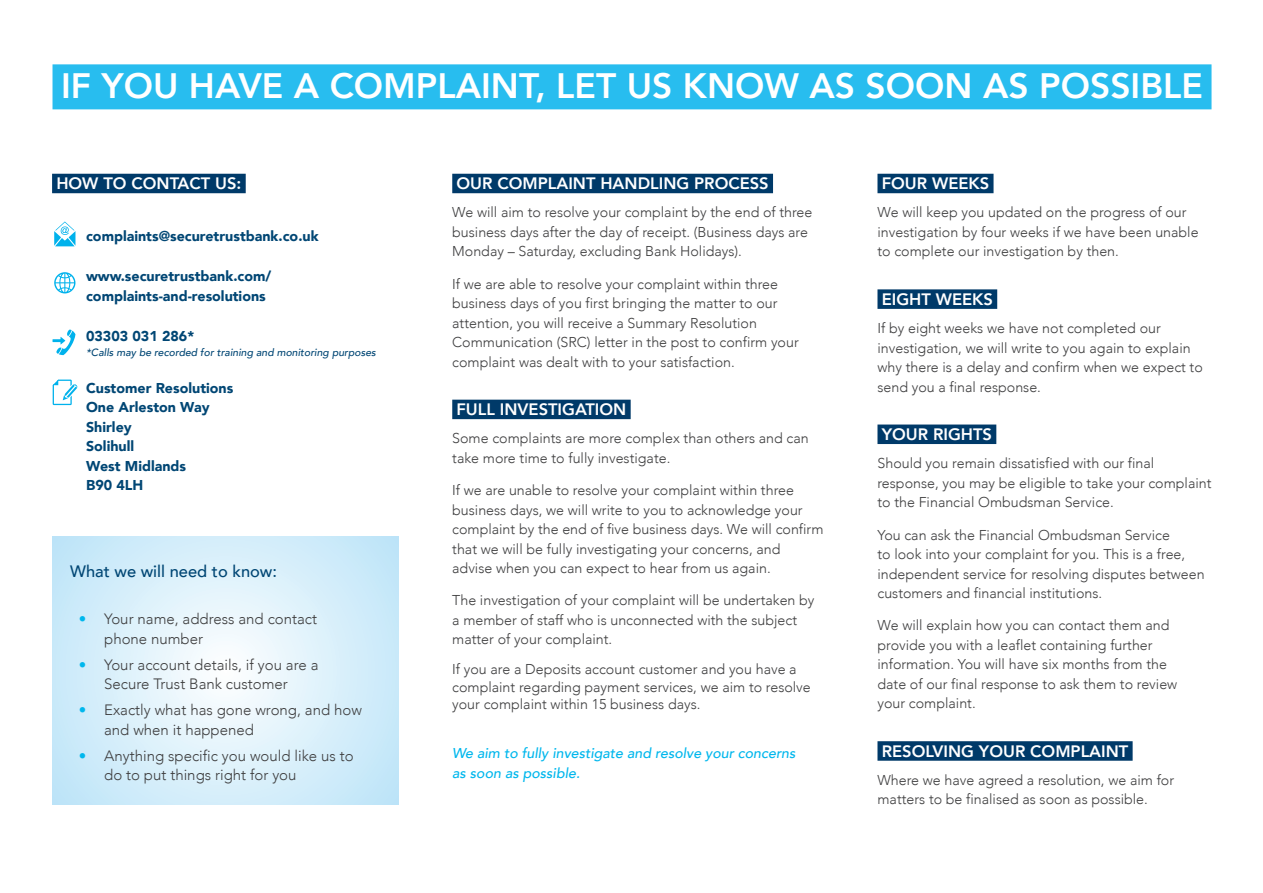
<style>
.page{position:relative;width:1263px;height:893px;background:#fff}
.page>*{position:absolute;margin:0;border:0;box-sizing:border-box;transform-origin:0 0}
.t1{font:800 35.25px "Avenir";color:#fff}
.t2{font:800 16.5px "Avenir";color:#fff}
.t3{font:500 16.5px "Avenir";color:#004674}
.t4{font:300 15px/19.5px "Avenir";color:#3e3e3f}
.t5{font:300 14.25px/19.5px "Avenir";color:#3e3e3f}
.t6{font:900 14.25px/19.5px "Avenir";color:#004674}
.t7{font:italic 500 14.25px/19.5px "Avenir";color:#00b7ed}
.t8{font:italic 500 10.5px "Avenir";color:#004674}
.s1{color:#00b7ed}
</style>
<div class="page">
<svg style="left:52px;top:536px;width:346px;height:268px"></svg>
<div style="left:52px;top:174px;width:194px;height:19px;background:#003a69"></div>
<div style="left:452px;top:174px;width:321px;height:19px;background:#003a69"></div>
<div style="left:452px;top:400px;width:179px;height:19px;background:#003a69"></div>
<div style="left:877px;top:174px;width:116px;height:19px;background:#003a69"></div>
<div style="left:877px;top:289px;width:120px;height:20px;background:#003a69"></div>
<div style="left:877px;top:425px;width:119px;height:19px;background:#003a69"></div>
<div style="left:877px;top:741px;width:255px;height:20px;background:#003a69"></div>
<svg style="left:54px;top:272px;width:21px;height:21px"></svg>
<svg style="left:54px;top:221px;width:21px;height:25px"></svg>
<svg style="left:53px;top:329px;width:22px;height:26px"></svg>
<svg style="left:53px;top:380px;width:25px;height:25px"></svg>
<div style="left:53px;top:64px;width:1158px;height:45px;background:#28bdef"></div>
<h1 class="t1" style="left:61px;top:59px;width:1143px">IF YOU HAVE A COMPLAINT, LET US KNOW AS SOON AS POSSIBLE</h1>
<p class="t2" style="left:56px;top:171px;width:187px">HOW TO CONTACT US:</p>
<p class="t6" style="left:86px;top:226px;width:234px">complaints@securetrustbank.co.uk</p>
<p class="t6" style="left:86px;top:266px;width:187px">www.securetrustbank.com/ complaints-and-resolutions</p>
<p class="t6" style="left:86px;top:326px;width:110px">03303 031 286*</p>
<p class="t8" style="left:86px;top:346px;width:291px">*Calls may be recorded for training and monitoring purposes</p>
<p class="t6" style="left:86px;top:377px;width:149px">Customer Resolutions<br>One Arleston Way<br>Shirley<br>Solihull<br>West Midlands<br>B90 4LH</p>
<p class="t3" style="left:70px;top:557px;width:208px">What we will need to know:</p>
<p class="t4" style="left:104px;top:609px;width:214px;text-indent:-26px"><span class="s1">•</span> Your name, address and contact phone number</p>
<p class="t4" style="left:79px;top:655px;width:241px;text-align:center"><span class="s1">•</span> Your account details, if you are a<br>Secure Trust Bank customer</p>
<p class="t4" style="left:104px;top:700px;width:259px;text-indent:-26px"><span class="s1">•</span> Exactly what has gone wrong, and how and when it happened</p>
<p class="t4" style="left:104px;top:746px;width:251px;text-indent:-26px"><span class="s1">•</span> Anything specific you would like us to do to put things right for you</p>
<p class="t2" style="left:456px;top:171px;width:314px">OUR COMPLAINT HANDLING PROCESS</p>
<p class="t5" style="left:452px;top:203px;width:362px">We will aim to resolve your complaint by the end of three business days after the day of receipt. (Business days are<br>Monday – Saturday, excluding Bank Holidays).</p>
<p class="t5" style="left:452px;top:274px;width:348px">If we are able to resolve your complaint within three business days of you first bringing the matter to our attention, you will receive a Summary Resolution Communication (SRC) letter in the post to confirm your complaint was dealt with to your satisfaction.</p>
<p class="t2" style="left:456px;top:397px;width:171px">FULL INVESTIGATION</p>
<p class="t5" style="left:452px;top:429px;width:358px">Some complaints are more complex than others and can take more time to fully investigate.</p>
<p class="t5" style="left:452px;top:480px;width:373px">If we are unable to resolve your complaint within three business days, we will write to you to acknowledge your complaint by the end of five business days. We will confirm that we will be fully investigating your concerns, and advise when you can expect to hear from us again.</p>
<p class="t5" style="left:452px;top:591px;width:364px">The investigation of your complaint will be undertaken by a member of staff who is unconnected with the subject matter of your complaint.</p>
<p class="t5" style="left:452px;top:661px;width:360px;line-height:17.2px">If you are a Deposits account customer and you have a complaint regarding payment services, we aim to resolve your complaint within 15 business days.</p>
<p class="t7" style="left:452px;top:744px;width:345px">We aim to fully investigate and resolve your concerns as soon as possible.</p>
<p class="t2" style="left:882px;top:171px;width:109px">FOUR WEEKS</p>
<p class="t5" style="left:877px;top:203px;width:323px">We will keep you updated on the progress of our investigation by four weeks if we have been unable to complete our investigation by then.</p>
<p class="t2" style="left:882px;top:287px;width:113px">EIGHT WEEKS</p>
<p class="t5" style="left:877px;top:318px;width:327px">If by eight weeks we have not completed our investigation, we will write to you again to explain why there is a delay and confirm when we expect to send you a final response.</p>
<p class="t2" style="left:882px;top:422px;width:112px">YOUR RIGHTS</p>
<p class="t5" style="left:877px;top:454px;width:335px">Should you remain dissatisfied with our final response, you may be eligible to take your complaint to the Financial Ombudsman Service.</p>
<p class="t5" style="left:877px;top:525px;width:329px">You can ask the Financial Ombudsman Service<br>to look into your complaint for you. This is a free, independent service for resolving disputes between customers and financial institutions.</p>
<p class="t5" style="left:877px;top:616px;width:301px">We will explain how you can contact them and provide you with a leaflet containing further information. You will have six months from the date of our final response to ask them to review your complaint.</p>
<p class="t2" style="left:882px;top:738px;width:248px">RESOLVING YOUR COMPLAINT</p>
<p class="t5" style="left:877px;top:770px;width:298px">Where we have agreed a resolution, we aim for matters to be finalised as soon as possible.</p>
</div>
